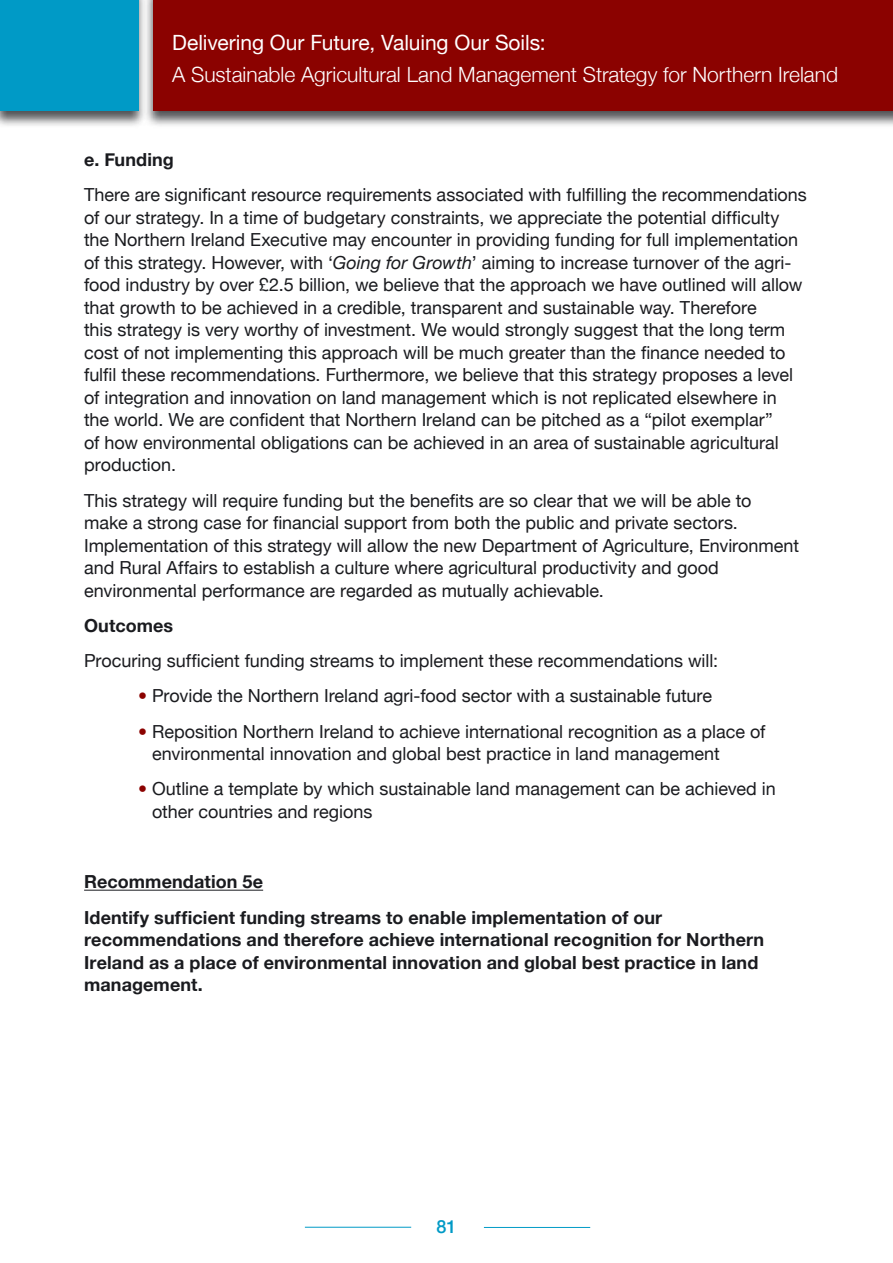
<style>
.page{position:relative;width:893px;height:1263px;background:#fff}
.page>*{position:absolute;margin:0;border:0;box-sizing:border-box;transform-origin:0 0}
.t1{font:300 21px "Helvetica Neue";color:#fff}
.t2{font:21px "Helvetica Neue";color:#fff}
.Body_Text{font:18px/22.5px "Helvetica Neue";color:#1a1b1f}
.Body_Text-2{font:700 18px/22.5px "Helvetica Neue";letter-spacing:.005em;color:#1a1b1f}
.t3{font:500 18px "Helvetica Neue";color:#009ac6}
.s1{font-style:italic}
.s2{color:#8b0200}
</style>
<div class="page">
<div style="left:144px;top:0;width:749px;height:128px;background:#1a1b1f;opacity:.75"></div>
<div style="left:153px;top:0;width:740px;height:111px;background:#8b0200"></div>
<div style="left:0;top:0;width:148px;height:128px;background:#1a1b1f;opacity:.75"></div>
<div style="left:0;top:0;width:138px;height:111px;background:#009ac6"></div>
<hr style="left:305px;top:1227px;width:106px;height:1px;background:#009ac6">
<hr style="left:484px;top:1227px;width:106px;height:1px;background:#009ac6">
<hr style="left:84px;top:890px;width:179px;height:1px;background:#1a1b1f">
<p class="t2" style="left:172px;top:30px;width:375px">Delivering Our Future, Valuing Our Soils:</p>
<p class="t1" style="left:172px;top:61px;width:667px">A Sustainable Agricultural Land Management Strategy for Northern Ireland</p>
<p class="Body_Text-2" style="left:84px;top:148px;width:91px">e. Funding</p>
<p class="Body_Text" style="left:84px;top:183px;width:724px">There are significant resource requirements associated with fulfilling the recommendations of our strategy. In a time of budgetary constraints, we appreciate the potential difficulty the Northern Ireland Executive may encounter in providing funding for full implementation of this strategy. However, with ‘<span class="s1">Going for Growth</span>’ aiming to increase turnover of the agri&shy;food industry by over £2.5 billion, we believe that the approach we have outlined will allow that growth to be achieved in a credible, transparent and sustainable way. Therefore<br>this strategy is very worthy of investment. We would strongly suggest that the long term cost of not implementing this approach will be much greater than the finance needed to fulfil these recommendations. Furthermore, we believe that this strategy proposes a level of integration and innovation on land management which is not replicated elsewhere in<br>the world. We are confident that Northern Ireland can be pitched as a “pilot exemplar”<br>of how environmental obligations can be achieved in an area of sustainable agricultural production.</p>
<p class="Body_Text" style="left:84px;top:489px;width:716px">This strategy will require funding but the benefits are so clear that we will be able to make a strong case for financial support from both the public and private sectors.<br>Implementation of this strategy will allow the new Department of Agriculture, Environment and Rural Affairs to establish a culture where agricultural productivity and good environmental performance are regarded as mutually achievable.</p>
<p class="Body_Text-2" style="left:84px;top:614px;width:91px">Outcomes</p>
<p class="Body_Text" style="left:84px;top:649px;width:635px">Procuring sufficient funding streams to implement these recommendations will:</p>
<p class="Body_Text" style="left:138px;top:684px;width:576px"><span class="s2">•</span> Provide the Northern Ireland agri-food sector with a sustainable future</p>
<p class="Body_Text" style="left:152px;top:720px;width:615px;text-indent:-14px"><span class="s2">•</span> Reposition Northern Ireland to achieve international recognition as a place of environmental innovation and global best practice in land management</p>
<p class="Body_Text" style="left:152px;top:777px;width:625px;text-indent:-14px"><span class="s2">•</span> Outline a template by which sustainable land management can be achieved in other countries and regions</p>
<p class="Body_Text-2" style="left:84px;top:870px;width:180px">Recommendation 5e</p>
<p class="Body_Text-2" style="left:84px;top:905px;width:681px">Identify sufficient funding streams to enable implementation of our recommendations and therefore achieve international recognition for Northern Ireland as a place of environmental innovation and global best practice in land management.</p>
<p class="t3" style="left:436px;top:1216px;width:22px">81</p>
</div>
